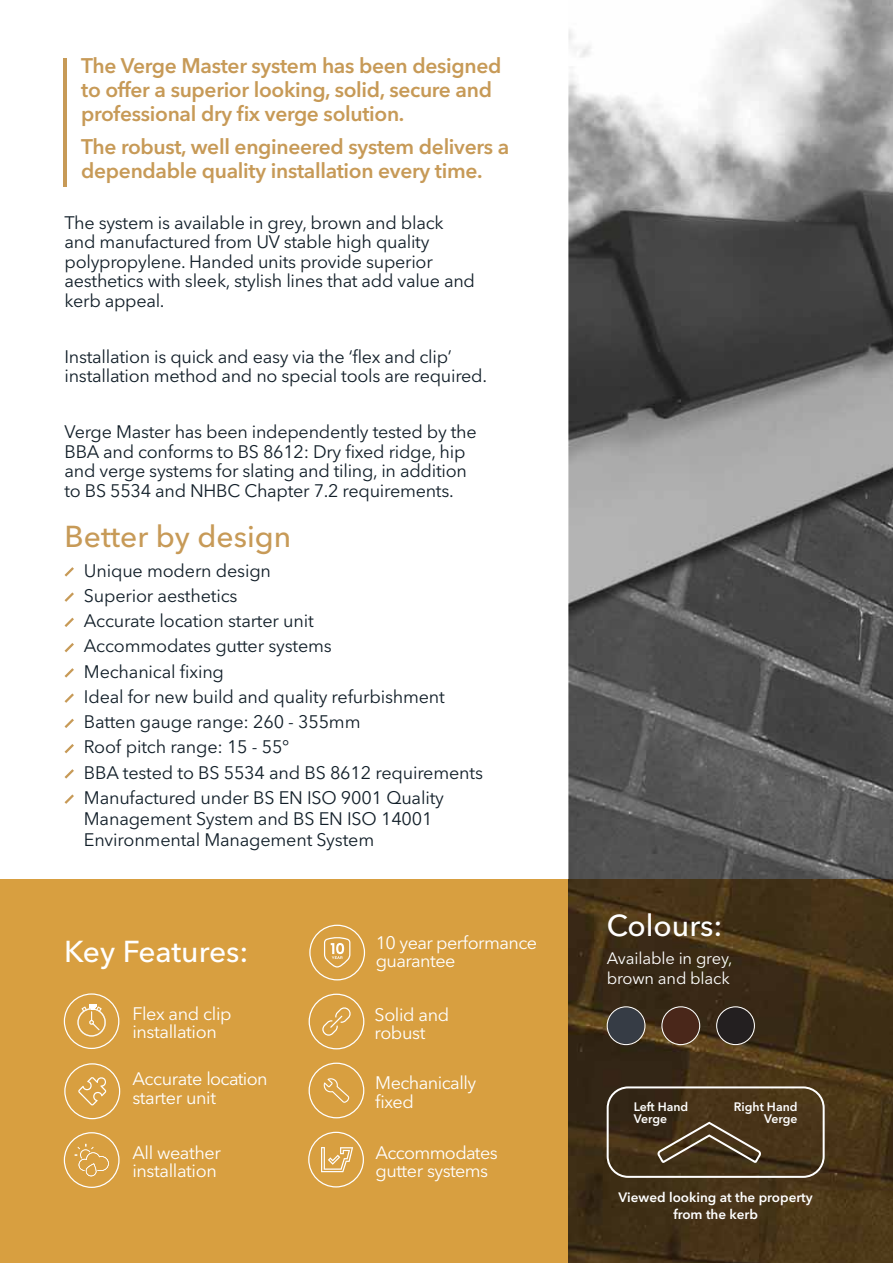
<style>
.page{position:relative;width:893px;height:1263px;background:#fff}
.page>*{position:absolute;margin:0;border:0;box-sizing:border-box;transform-origin:0 0}
.t1{font:500 30px "Avenir Next";color:#fff}
.t2{font:500 30px "Avenir Next";color:#c79a57}
.t3{font:600 21px/24px "Avenir Next";letter-spacing:-.015em;color:#c79a57}
.t4{font:18px/25.2px "Avenir Next";letter-spacing:-.015em;color:#121f29}
.t5{font:18px/18.3px "Avenir Next";letter-spacing:-.03em;color:#fff}
.t6{font:16.5px/19.5px "Avenir Next";letter-spacing:-.01em;color:#fff}
.t7{font:600 13.5px/17.4px "Avenir Next";color:#fff;text-align:center}
.t8{font:600 12.15px/11.4px "Avenir Next";color:#fff}
</style>
<div class="page">
<img style="left:568px;top:0;width:325px;height:879px">
<svg style="left:65px;top:567px;width:9px;height:9px"></svg>
<svg style="left:65px;top:592px;width:9px;height:10px"></svg>
<svg style="left:65px;top:618px;width:9px;height:9px"></svg>
<svg style="left:65px;top:643px;width:9px;height:9px"></svg>
<svg style="left:65px;top:668px;width:9px;height:10px"></svg>
<svg style="left:65px;top:693px;width:9px;height:10px"></svg>
<svg style="left:65px;top:719px;width:9px;height:9px"></svg>
<svg style="left:65px;top:744px;width:9px;height:9px"></svg>
<svg style="left:65px;top:769px;width:9px;height:10px"></svg>
<svg style="left:65px;top:794px;width:9px;height:10px"></svg>
<div style="left:0;top:879px;width:568px;height:384px;background:#d89f40"></div>
<img style="left:568px;top:879px;width:325px;height:384px">
<svg style="left:607px;top:1006px;width:38px;height:39px"></svg>
<svg style="left:661px;top:1006px;width:39px;height:39px;background:#583c2c"></svg>
<svg style="left:716px;top:1006px;width:39px;height:39px;background:#3a342f"></svg>
<hr style="left:64px;top:58px;width:3px;height:129px;background:#c79a57">
<svg style="left:607px;top:1086px;width:218px;height:92px;background:#514029"></svg>
<svg style="left:309px;top:994px;width:55px;height:55px"></svg>
<svg style="left:64px;top:1132px;width:56px;height:56px"></svg>
<svg style="left:308px;top:1132px;width:56px;height:55px"></svg>
<svg style="left:309px;top:1062px;width:55px;height:56px"></svg>
<svg style="left:309px;top:925px;width:56px;height:55px"></svg>
<svg style="left:64px;top:993px;width:55px;height:56px"></svg>
<svg style="left:64px;top:1063px;width:56px;height:56px"></svg>
<p class="t3" style="left:81px;top:56px;width:422px">The Verge Master system has been designed to offer a superior looking, solid, secure and professional dry fix verge solution.</p>
<p class="t3" style="left:81px;top:136px;width:430px">The robust, well engineered system delivers a dependable quality installation every time.</p>
<p class="t4" style="left:65px;top:214px;width:412px;line-height:19.5px">The system is available in grey, brown and black and manufactured from UV stable high quality polypropylene. Handed units provide superior aesthetics with sleek, stylish lines that add value and kerb appeal.</p>
<p class="t4" style="left:65px;top:348px;width:424px;line-height:19.5px">Installation is quick and easy via the ‘flex and clip’ installation method and no special tools are required.</p>
<p class="t4" style="left:65px;top:424px;width:414px;line-height:19.5px">Verge Master has been independently tested by the BBA and conforms to BS 8612: Dry fixed ridge, hip and verge systems for slating and tiling, in addition to BS 5534 and NHBC Chapter 7.2 requirements.</p>
<h1 class="t2" style="left:65px;top:524px;width:228px">Better by design</h1>
<p class="t4" style="left:84px;top:559px;width:401px">Unique modern design<br>Superior aesthetics<br>Accurate location starter unit<br>Accommodates gutter systems<br>Mechanical fixing<br>Ideal for new build and quality refurbishment<br>Batten gauge range: 260 - 355mm<br>Roof pitch range: 15 - 55°<br>BBA tested to BS 5534 and BS 8612 requirements<br>Manufactured under BS EN ISO 9001 Quality</p>
<p class="t4" style="left:84px;top:810px;width:350px;line-height:21px">Management System and BS EN ISO 14001<br>Environmental Management System</p>
<h1 class="t1" style="left:64px;top:939px;width:186px">Key Features:</h1>
<p class="t5" style="left:376px;top:935px;width:163px">10 year performance</p>
<p class="t5" style="left:376px;top:953px;width:81px">guarantee</p>
<p class="t5" style="left:132px;top:1006px;width:101px">Flex and clip installation</p>
<p class="t5" style="left:132px;top:1071px;width:137px">Accurate location starter unit</p>
<p class="t5" style="left:375px;top:1007px;width:76px">Solid and robust</p>
<p class="t5" style="left:375px;top:1075px;width:102px">Mechanically fixed</p>
<p class="t5" style="left:132px;top:1145px;width:90px">All weather installation</p>
<p class="t5" style="left:375px;top:1145px;width:124px">Accommodates gutter systems</p>
<h1 class="t1" style="left:607px;top:913px;width:117px">Colours:</h1>
<p class="t6" style="left:607px;top:950px;width:127px">Available in grey, brown and black</p>
<p class="t8" style="left:634px;top:1102px;width:56px">Left Hand<br>Verge</p>
<p class="t8" style="left:734px;top:1102px;width:65px;text-align:right">Right Hand<br>Verge</p>
<p class="t7" style="left:619px;top:1189px;width:196px">Viewed looking at the property from the kerb</p>
</div>
